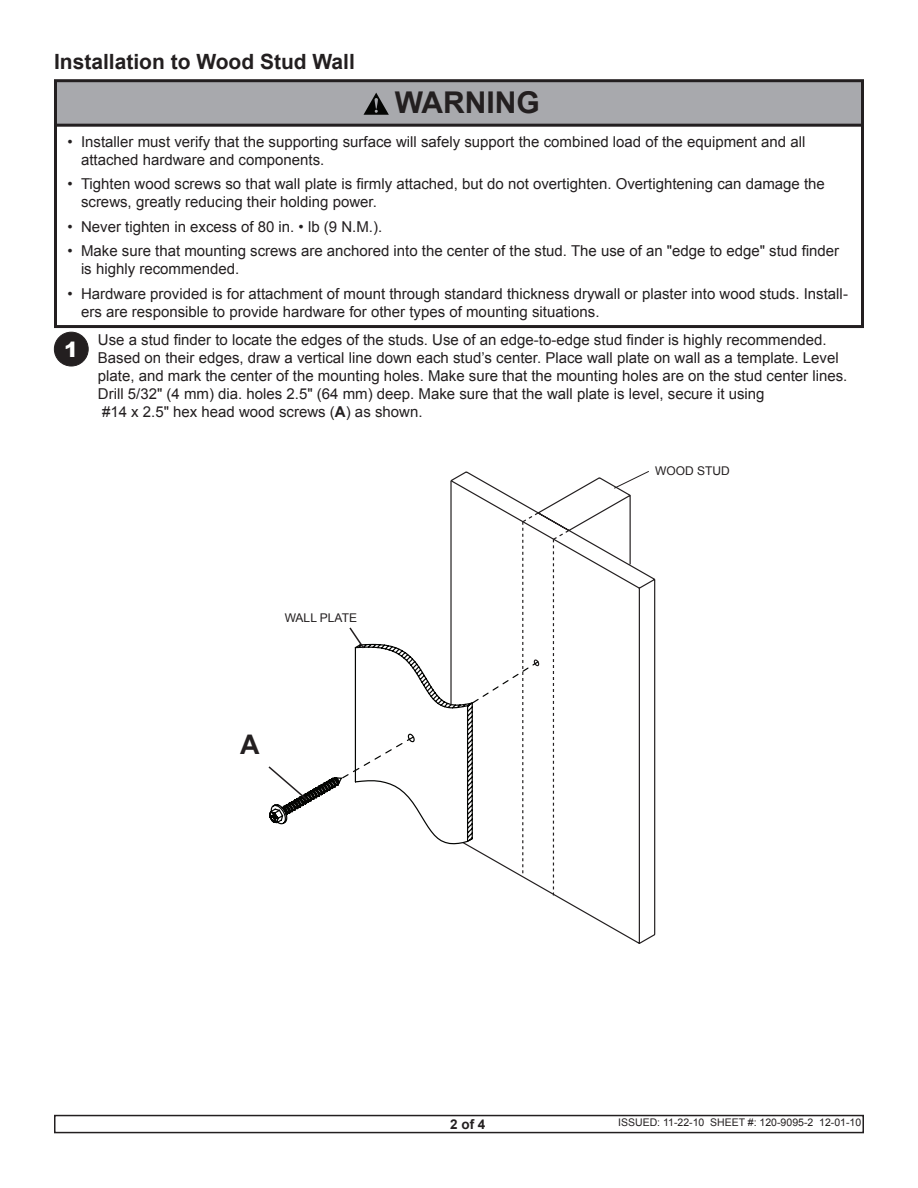
<style>
.page{position:relative;width:918px;height:1188px;background:#fff}
.page>*{position:absolute;margin:0;border:0;box-sizing:border-box;transform-origin:0 0}
.Multi_Warning_page_2{font:700 30px "Arial";color:#231f20}
.Letter_Assignment{font:700 27px "Arial";color:#231f20}
.Page_Heading{font:700 21px "Arial";color:#231f20}
.t1{font:900 21px "Arial";color:#fff}
.Multi_Warning_page_2-2{font:15px/18px "Arial";color:#231f20}
.t2{font:700 13.5px "Arial";color:#231f20}
.t3{font:12px "Arial";color:#231f20}
.t4{font:10.5px "Arial";color:#231f20}
.s1{font-weight:700}
</style>
<div class="page">
<div style="left:54px;top:1115px;width:810px;height:18px;border:2px solid #231f20"></div>
<div style="left:54px;top:123px;width:810px;height:205px;border:3px solid #231f20"></div>
<div style="left:56px;top:81px;width:806px;height:44px;background:#a8a9ad"></div>
<div style="left:54px;top:79px;width:810px;height:48px;border:3px solid #231f20"></div>
<div style="left:54px;top:332px;width:34px;height:34px;background:#231f20;border-radius:50%"></div>
<div style="left:54px;top:332px;width:35px;height:34px;border:1px solid #231f20;border-radius:50%"></div>
<svg style="left:450px;top:471px;width:206px;height:473px"></svg>
<hr style="left:450px;top:481px;width:2px;height:224px;background:#231f20">
<svg style="left:268px;top:511px;width:272px;height:362px"></svg>
<svg style="left:613px;top:471px;width:37px;height:18px"></svg>
<svg style="left:364px;top:93px;width:25px;height:22px"></svg>
<p class="Page_Heading" style="left:54px;top:48px;width:302px">Installation to Wood Stud Wall</p>
<p class="Multi_Warning_page_2" style="left:395px;top:82px;width:146px">WARNING</p>
<p class="Multi_Warning_page_2-2" style="left:81px;top:133px;width:726px;text-indent:-14px">• Installer must verify that the supporting surface will safely support the combined load of the equipment and all attached hardware and components.</p>
<p class="Multi_Warning_page_2-2" style="left:81px;top:175px;width:745px;text-indent:-14px">• Tighten wood screws so that wall plate is firmly attached, but do not overtighten. Overtightening can damage the screws, greatly reducing their holding power.</p>
<p class="Multi_Warning_page_2-2" style="left:68px;top:218px;width:316px">• Never tighten in excess of 80 in. • lb (9 N.M.).</p>
<p class="Multi_Warning_page_2-2" style="left:81px;top:242px;width:760px;text-indent:-14px">• Make sure that mounting screws are anchored into the center of the stud. The use of an "edge to edge" stud finder is highly recommended.</p>
<p class="Multi_Warning_page_2-2" style="left:81px;top:285px;width:769px;text-indent:-14px">• Hardware provided is for attachment of mount through standard thickness drywall or plaster into wood studs. Install&shy;ers are responsible to provide hardware for other types of mounting situations.</p>
<p class="t1" style="left:64px;top:334px;width:16px">1</p>
<p class="Multi_Warning_page_2-2" style="left:98px;top:331px;width:751px">Use a stud finder to locate the edges of the studs. Use of an edge-to-edge stud finder is highly recommended.<br>Based on their edges, draw a vertical line down each stud’s center. Place wall plate on wall as a template. Level plate, and mark the center of the mounting holes. Make sure that the mounting holes are on the stud center lines.<br>Drill 5/32" (4 mm) dia. holes 2.5" (64 mm) deep. Make sure that the wall plate is level, secure it using<br>#14 x 2.5" hex head wood screws (<span class="s1">A</span>) as shown.</p>
<p class="t3" style="left:285px;top:610px;width:74px">WALL PLATE</p>
<p class="Letter_Assignment" style="left:240px;top:727px;width:21px">A</p>
<p class="t3" style="left:655px;top:463px;width:76px">WOOD STUD</p>
<p class="t2" style="left:450px;top:1115px;width:37px">2 of 4</p>
<p class="t4" style="left:618px;top:1116px;width:244px">ISSUED: 11-22-10 SHEET #: 120-9095-2 12-01-10</p>
</div>
